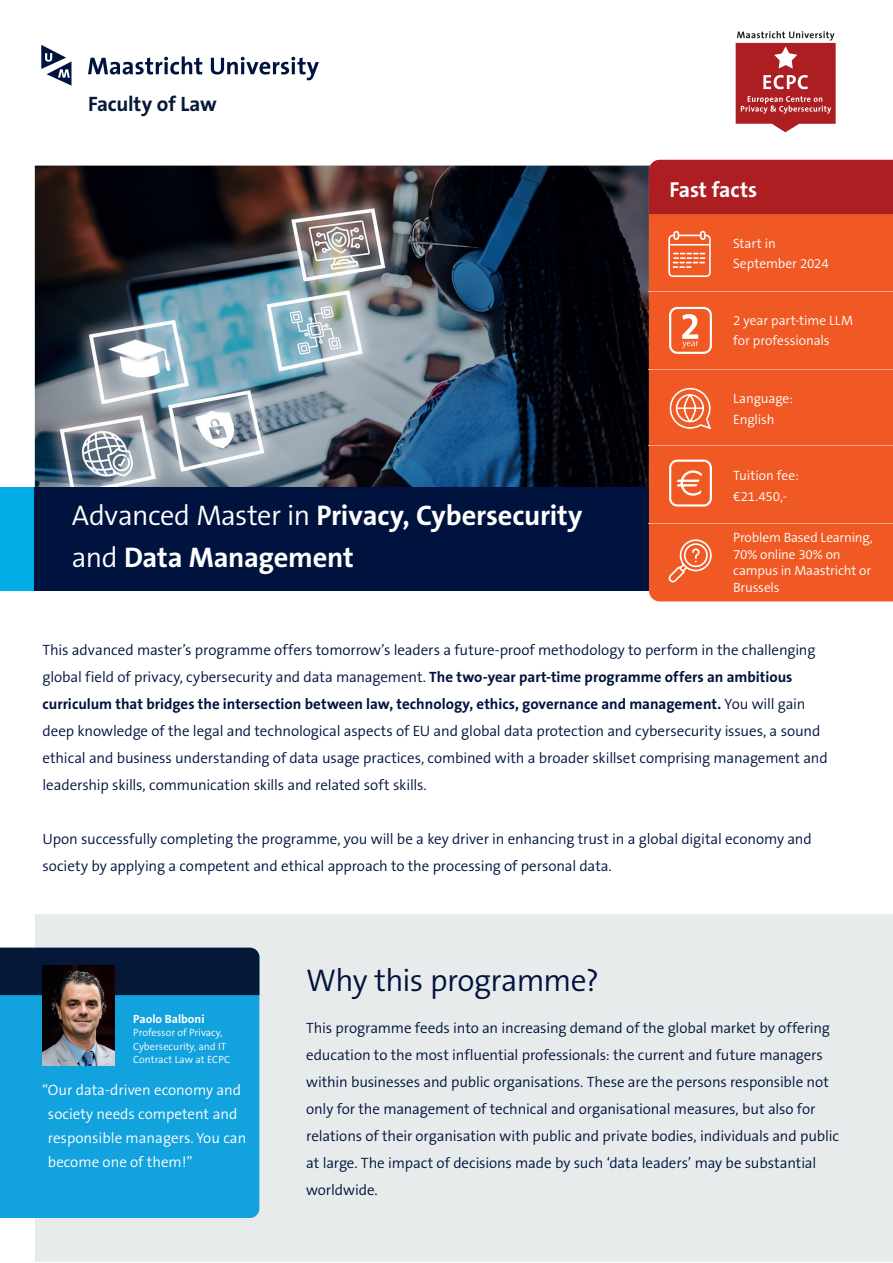
<style>
.page{position:relative;width:893px;height:1263px;background:#fff}
.page>*{position:absolute;margin:0;border:0;box-sizing:border-box;transform-origin:0 0}
.t1{font:300 31.5px "The Sans B4";letter-spacing:-.025em;color:#00133e}
.t2{font:700 28.5px/42.2px "The Sans B7";letter-spacing:-.01em;color:#fff}
.t3{font:700 21.75px "The Sans B7";letter-spacing:-.01em;color:#fff}
.t4{font:700 21px "The Sans B7";letter-spacing:-.01em;color:#051837}
.t5{font:300 15px/27px "The Sans B4";letter-spacing:-.005em;color:#00133e}
.t6{font:700 15px "The Sans B7";color:#00133e}
.t7{font:300 15px/24px "The Sans B4";color:#fff}
.t8{font:300 13.5px/20.2px "The Sans B4";letter-spacing:-.01em;color:#fff}
.t9{font:700 12px "The Sans B7";color:#fff}
.t10{font:300 10.5px/13.5px "The Sans B4";color:#fff}
.s1{font-family:"The Sans B4";font-weight:300}
.s2{font-family:"The Sans B7";font-weight:700}
</style>
<div class="page">
<svg style="left:88px;top:56px;width:114px;height:19px"></svg>
<svg style="left:211px;top:57px;width:108px;height:23px"></svg>
<svg style="left:41px;top:45px;width:30px;height:41px"></svg>
<img style="left:35px;top:166px;width:358px;height:322px">
<img style="left:393px;top:166px;width:256px;height:322px">
<div style="left:0;top:488px;width:35px;height:103px;background:#00abe6"></div>
<div style="left:35px;top:488px;width:844px;height:103px;background:#00133e"></div>
<div style="left:649px;top:214px;width:244px;height:387px;background:#f05924"></div>
<div style="left:649px;top:160px;width:244px;height:54px;background:#ad1e22"></div>
<svg style="left:668px;top:231px;width:43px;height:46px;background:#f3845d"></svg>
<hr style="left:649px;top:291px;width:244px;height:1px;background:#f8a980">
<hr style="left:649px;top:369px;width:244px;height:1px;background:#f8a980">
<hr style="left:649px;top:445px;width:244px;height:1px;background:#f8a980">
<hr style="left:649px;top:523px;width:244px;height:1px;background:#f8a980">
<div style="left:669px;top:307px;width:43px;height:47px;border:2px solid #fff;border-radius:7px"></div>
<div style="left:669px;top:460px;width:43px;height:47px;border:2px solid #fff;border-radius:7px"></div>
<svg style="left:682px;top:314px;width:16px;height:34px"></svg>
<svg style="left:677px;top:470px;width:25px;height:26px"></svg>
<svg style="left:668px;top:387px;width:45px;height:44px;background:#f38058"></svg>
<svg style="left:669px;top:539px;width:43px;height:43px;background:#f37b51"></svg>
<div style="left:35px;top:914px;width:858px;height:348px;background:#e7ebec"></div>
<div style="left:0;top:995px;width:259px;height:223px;background:#12a2dd"></div>
<div style="left:0;top:948px;width:259px;height:47px;background:#051837"></div>
<img style="left:42px;top:966px;width:73px;height:100px">
<svg style="left:736px;top:31px;width:100px;height:101px"></svg>
<h3 class="t4" style="left:88px;top:93px;width:130px">Faculty of Law</h3>
<h2 class="t2" style="left:72px;top:495px;width:512px"><span class="s1">Advanced Master in</span> Privacy, Cybersecurity <span class="s1">and</span> Data Management</h2>
<h3 class="t3" style="left:669px;top:179px;width:89px">Fast facts</h3>
<p class="t8" style="left:733px;top:233px;width:97px">Start in<br>September 2024</p>
<p class="t8" style="left:733px;top:311px;width:121px">2 year part-time LLM for professionals</p>
<p class="t8" style="left:733px;top:389px;width:61px;line-height:21.1px">Language:<br>English</p>
<p class="t8" style="left:733px;top:466px;width:67px">Tuition fee: €21.450,-</p>
<p class="t8" style="left:733px;top:530px;width:141px;line-height:16.5px">Problem Based Learning,<br>70% online 30% on campus in Maastricht or<br>Brussels</p>
<p class="t5" style="left:43px;top:637px;width:774px">This advanced master’s programme offers tomorrow’s leaders a future-proof methodology to perform in the challenging global field of privacy, cybersecurity and data management. <span class="s2">The two-year part-time programme offers an ambitious</span></p>
<p class="t6" style="left:43px;top:696px;width:764px">curriculum that bridges the intersection between law, technology, ethics, governance and management. <span class="s1">You will gain</span></p>
<p class="t5" style="left:43px;top:718px;width:787px">deep knowledge of the legal and technological aspects of EU and global data protection and cybersecurity issues, a sound ethical and business understanding of data usage practices, combined with a broader skillset comprising management and leadership skills, communication skills and related soft skills.</p>
<p class="t5" style="left:43px;top:826px;width:771px">Upon successfully completing the programme, you will be a key driver in enhancing trust in a global digital economy and society by applying a competent and ethical approach to the processing of personal data.</p>
<p class="t9" style="left:133px;top:1012px;width:73px">Paolo Balboni</p>
<p class="t10" style="left:133px;top:1026px;width:98px">Professor of Privacy,<br>Cybersecurity, and IT<br>Contract Law at ECPC</p>
<p class="t7" style="left:48px;top:1078px;width:200px;text-indent:-6px">“ Our data-driven economy and society needs competent and responsible managers. You can become one of them!”</p>
<h1 class="t1" style="left:306px;top:964px;width:294px">Why this programme?</h1>
<p class="t5" style="left:306px;top:1015px;width:534px">This programme feeds into an increasing demand of the global market by offering education to the most influential professionals: the current and future managers within businesses and public organisations. These are the persons responsible not only for the management of technical and organisational measures, but also for relations of their organisation with public and private bodies, individuals and public at large. The impact of decisions made by such ‘data leaders’ may be substantial worldwide.</p>
</div>
